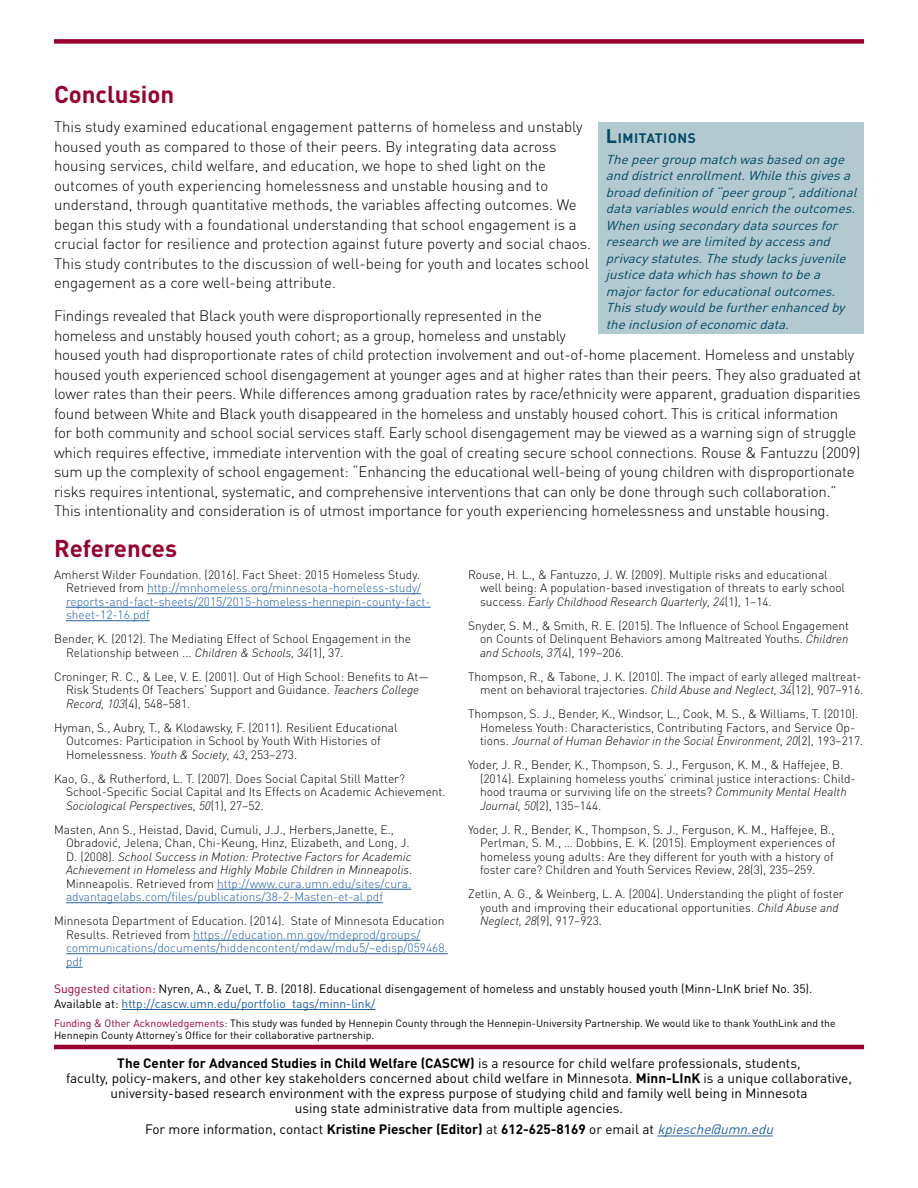
<style>
.page{position:relative;width:918px;height:1188px;background:#fff}
.page>*{position:absolute;margin:0;border:0;box-sizing:border-box;transform-origin:0 0}
.main_redheader{font:700 24px "DINOT";color:#98002e}
.main_body{font:300 15px/19.5px "DINOT";letter-spacing:-.01em;color:#000}
.sidebar_redsubhead_F{font:700 13.65px "DINOT";letter-spacing:.045em;color:#004a64}
.t1{font:13.5px/15px "DINOT";color:#000;text-align:center}
.sidebar_italic_right{font:italic 12.9px/16.5px "DINOT";color:#004a64;scale:1.05 1}
.Reference{font:300 12px/13.5px "DINOT";color:#000}
.Reference-2{font:300 12px/13.5px "DINOT";color:#215e9e}
.Suggested_Citation_M{font:12px/15px "DINOT";color:#000}
.Suggested_Citation_M-2{font:10.5px/12px "DINOT";color:#000}
.s1{font-size:19.5px}
.s2{color:#000}
.s3{font-style:italic}
.s4{color:#215e9e}
.s5{color:#98002e}
.s6{font-weight:700}
.s7{font-style:italic;color:#215e9e}
</style>
<div class="page">
<div style="left:54px;top:39px;width:810px;height:5px;background:#98002e"></div>
<hr style="left:54px;top:1045px;width:810px;height:4px;background:#98002e">
<div style="left:598px;top:122px;width:266px;height:212px;background:#b3c9d0"></div>
<hr style="left:147px;top:593px;width:274px;height:1px;background:#215e9e">
<hr style="left:66px;top:607px;width:365px;height:1px;background:#215e9e">
<hr style="left:66px;top:620px;width:84px;height:1px;background:#215e9e">
<hr style="left:217px;top:889px;width:194px;height:1px;background:#215e9e">
<hr style="left:66px;top:902px;width:317px;height:1px;background:#215e9e">
<hr style="left:193px;top:940px;width:227px;height:1px;background:#215e9e">
<hr style="left:66px;top:953px;width:382px;height:1px;background:#215e9e">
<svg style="left:66px;top:967px;width:17px;height:1px"></svg>
<hr style="left:122px;top:1009px;width:253px;height:1px;background:#215e9e">
<hr style="left:657px;top:1136px;width:116px;height:1px;background:#215e9e">
<p class="main_redheader" style="left:54px;top:78px;width:122px">Conclusion</p>
<p class="main_body" style="left:54px;top:116px;width:539px">This study examined educational engagement patterns of homeless and unstably housed youth as compared to those of their peers. By integrating data across housing services, child welfare, and education, we hope to shed light on the outcomes of youth experiencing homelessness and unstable housing and to understand, through quantitative methods, the variables affecting outcomes. We began this study with a foundational understanding that school engagement is a crucial factor for resilience and protection against future poverty and social chaos.<br>This study contributes to the discussion of well-being for youth and locates school engagement as a core well-being attribute.</p>
<p class="main_body" style="left:54px;top:305px;width:809px">Findings revealed that Black youth were disproportionally represented in the<br>homeless and unstably housed youth cohort; as a group, homeless and unstably<br>housed youth had disproportionate rates of child protection involvement and out-of-home placement. Homeless and unstably housed youth experienced school disengagement at younger ages and at higher rates than their peers. They also graduated at lower rates than their peers. While differences among graduation rates by race/ethnicity were apparent, graduation disparities found between White and Black youth disappeared in the homeless and unstably housed cohort. This is critical information<br>for both community and school social services staff. Early school disengagement may be viewed as a warning sign of struggle which requires effective, immediate intervention with the goal of creating secure school connections. Rouse &amp; Fantuzzu (2009) sum up the complexity of school engagement: “Enhancing the educational well-being of young children with disproportionate risks requires intentional, systematic, and comprehensive interventions that can only be done through such collaboration.” This intentionality and consideration is of utmost importance for youth experiencing homelessness and unstable housing.</p>
<p class="sidebar_redsubhead_F" style="left:606px;top:129px;width:90px"><span class="s1">L</span>IMITATIONS</p>
<p class="sidebar_italic_right" style="left:606px;top:151px;width:244px">Thepeergroupmatchwasbasedonage anddistrictenrollment.Whilethisgivesa broaddefinitionof“peergroup”,additional datavariableswouldenrichtheoutcomes.<br>Whenusingsecondarydatasourcesfor researchwearelimitedbyaccessand privacystatutes.Thestudylacksjuvenile justicedatawhichhasshowntobea majorfactorforeducationaloutcomes.<br>Thisstudywouldbefurtherenhancedby theinclusionofeconomicdata.</p>
<p class="main_redheader" style="left:54px;top:532px;width:125px">References</p>
<p class="Reference-2" style="left:66px;top:567px;width:366px;text-indent:-12px"><span class="s2">Amherst Wilder Foundation. (2016). Fact Sheet: 2015 Homeless Study.<br>Retrieved from</span> http://mnhomeless.org/minnesota-homeless-study/ reports-and-fact-sheets/2015/2015-homeless-hennepin-county-fact&shy;sheet-12-16.pdf</p>
<p class="Reference" style="left:66px;top:632px;width:347px;text-indent:-12px">Bender, K. (2012). The Mediating Effect of School Engagement in the<br>Relationship between ... <span class="s3">Children &amp; Schools, 34</span>(1), 37.</p>
<p class="Reference" style="left:66px;top:669px;width:364px;text-indent:-12px">Croninger, R. C., &amp; Lee, V. E. (2001). Out of High School: Benefits to At—<br>Risk Students Of Teachers’ Support and Guidance. <span class="s3">Teachers College<br>Record, 103</span>(4), 548–581.</p>
<p class="Reference" style="left:66px;top:720px;width:333px;text-indent:-12px">Hyman, S., Aubry, T., &amp; Klodawsky, F. (2011). Resilient Educational<br>Outcomes: Participation in School by Youth With Histories of<br>Homelessness. <span class="s3">Youth &amp; Society, 43</span>, 253–273.</p>
<p class="Reference" style="left:66px;top:771px;width:381px;text-indent:-12px">Kao, G., &amp; Rutherford, L. T. (2007). Does Social Capital Still Matter?<br>School-Specific Social Capital and Its Effects on Academic Achievement.<br><span class="s3">Sociological Perspectives, 50</span>(1), 27–52.</p>
<p class="Reference" style="left:66px;top:822px;width:348px;text-indent:-12px">Masten, Ann S., Heistad, David, Cumuli, J.J., Herbers,Janette, E., Obradovic’, Jelena, Chan, Chi-Keung, Hinz, Elizabeth, and Long, J.<br>D. (2008). <span class="s3">School Success in Motion: Protective Factors for Academic Achievement in Homeless and Highly Mobile Children in Minneapolis</span>.<br>Minneapolis. Retrieved from <span class="s4">http://www.cura.umn.edu/sites/cura. advantagelabs.com/files/publications/38-2-Masten-et-al.pdf</span></p>
<p class="Reference-2" style="left:66px;top:914px;width:383px;text-indent:-12px"><span class="s2">Minnesota Department of Education. (2014). State of Minnesota Education Results. Retrieved from</span> https://education.mn.gov/mdeprod/groups/ communications/documents/hiddencontent/mdaw/mdu5/~edisp/059468. pdf</p>
<p class="Reference" style="left:480px;top:567px;width:367px;text-indent:-12px">Rouse, H. L., &amp; Fantuzzo, J. W. (2009). Multiple risks and educational well being: A population-based investigation of threats to early school success. <span class="s3">Early Childhood Research Quarterly, 24</span>(1), 1–14.</p>
<p class="Reference" style="left:480px;top:618px;width:371px;text-align:justify;text-indent:-12px">Snyder, S. M., &amp; Smith, R. E. (2015). The Influence of School Engagement on Counts of Delinquent Behaviors among Maltreated Youths. <span class="s3">Children and Schools, 37</span>(4), 199–206.</p>
<p class="Reference" style="left:468px;top:669px;width:397px;text-align:right">Thompson, R., &amp; Tabone, J. K. (2010). The impact of early alleged maltreat&shy;ment on behavioral trajectories. <span class="s3">Child Abuse and Neglect, 34</span>(12), 907–916.</p>
<p class="Reference" style="left:480px;top:707px;width:385px;text-indent:-12px">Thompson, S. J., Bender, K., Windsor, L., Cook, M. S., &amp; Williams, T. (2010).<br>Homeless Youth: Characteristics, Contributing Factors, and Service Op&shy;tions. <span class="s3">Journal of Human Behavior in the Social Environment, 20</span>(2), 193–217.</p>
<p class="Reference" style="left:480px;top:758px;width:377px;text-indent:-12px">Yoder, J. R., Bender, K., Thompson, S. J., Ferguson, K. M., &amp; Haffejee, B. (2014). Explaining homeless youths’ criminal justice interactions: Child&shy;hood trauma or surviving life on the streets? <span class="s3">Community Mental Health Journal, 50</span>(2), 135–144.</p>
<p class="Reference" style="left:480px;top:822px;width:357px;text-indent:-12px">Yoder, J. R., Bender, K., Thompson, S. J., Ferguson, K. M., Haffejee, B., Perlman, S. M., … Dobbins, E. K. (2015). Employment experiences of homeless young adults: Are they different for youth with a history of foster care? Children and Youth Services Review, 28(3), 235–259.</p>
<p class="Reference" style="left:480px;top:887px;width:365px;text-indent:-12px">Zetlin, A. G., &amp; Weinberg, L. A. (2004). Understanding the plight of foster youth and improving their educational opportunities. <span class="s3">Child Abuse and<br>Neglect, 28</span>(9), 917–923.</p>
<p class="Suggested_Citation_M" style="left:54px;top:981px;width:760px"><span class="s5">Suggested citation:</span> Nyren, A., &amp; Zuel, T. B. (2018). Educational disengagement of homeless and unstably housed youth (Minn-LInK brief No. 35).<br>Available at: <span class="s4">http://cascw.umn.edu/portfolio_tags/minn-link/</span></p>
<p class="Suggested_Citation_M-2" style="left:54px;top:1016px;width:783px"><span class="s5">Funding &amp; Other Acknowledgements:</span> This study was funded by Hennepin County through the Hennepin-University Partnership. We would like to thank YouthLink and the<br>Hennepin County Attorney’s Office for their collaborative partnership.</p>
<p class="t1" style="left:66px;top:1055px;width:787px"><span class="s6">The Center for Advanced Studies in Child Welfare (CASCW)</span> is a resource for child welfare professionals, students,<br>faculty, policy-makers, and other key stakeholders concerned about child welfare in Minnesota. <span class="s6">Minn-LInK</span> is a unique collaborative, university-based research environment with the express purpose of studying child and family well being in Minnesota<br>using state administrative data from multiple agencies.</p>
<p class="t1" style="left:145px;top:1121px;width:634px">For more information, contact <span class="s6">Kristine Piescher (Editor)</span> at <span class="s6">612-625-8169</span> or email at <span class="s7">kpiesche@umn.edu</span></p>
</div>
